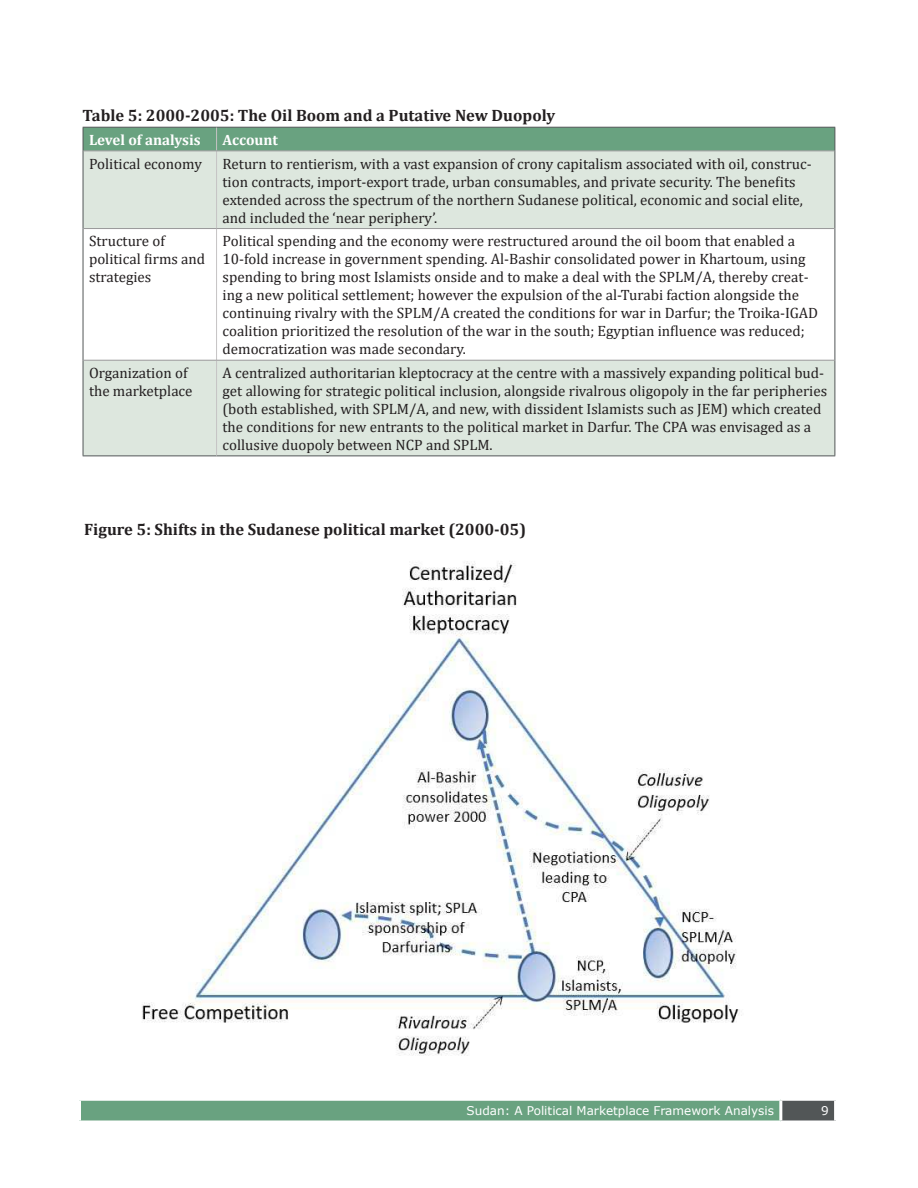
<style>
.page{position:relative;width:918px;height:1188px;background:#fff}
.page>*{position:absolute;margin:0;border:0;box-sizing:border-box;transform-origin:0 0}
.t1{font:700 16.5px "Cambria";color:#231f20}
.t2{font:15px/18px "Cambria";color:#231f20}
.t3{font:700 15px "Cambria";color:#fff}
.t4{font:12px "Verdana";color:#fff}
</style>
<div class="page">
<div style="left:80px;top:1099px;width:701px;height:23px;background:#69a280"></div>
<div style="left:781px;top:1099px;width:55px;height:23px;background:#525657"></div>
<hr style="left:781px;top:1098px;width:56px;height:3px;background:#fff">
<hr style="left:834px;top:1101px;width:3px;height:19px;background:#fff">
<hr style="left:781px;top:1120px;width:56px;height:3px;background:#fff">
<hr style="left:78px;top:1098px;width:703px;height:3px;background:#fff">
<hr style="left:78px;top:1101px;width:3px;height:19px;background:#fff">
<hr style="left:779px;top:1101px;width:3px;height:19px;background:#fff">
<hr style="left:78px;top:1120px;width:703px;height:3px;background:#fff">
<div style="left:84px;top:152px;width:751px;height:304px;background:#dde7de"></div>
<svg style="left:84px;top:229px;width:751px;height:131px"></svg>
<hr style="left:83px;top:151px;width:1px;height:78px;background:#525657">
<hr style="left:835px;top:151px;width:1px;height:78px;background:#525657">
<hr style="left:83px;top:229px;width:1px;height:131px;background:#525657">
<hr style="left:835px;top:229px;width:1px;height:131px;background:#525657">
<hr style="left:83px;top:360px;width:1px;height:96px;background:#525657">
<hr style="left:835px;top:360px;width:1px;height:96px;background:#525657">
<hr style="left:83px;top:456px;width:134px;height:1px;background:#525657">
<hr style="left:217px;top:456px;width:618px;height:1px;background:#525657">
<svg style="left:83px;top:127px;width:753px;height:24px;background:#6a9f80"></svg>
<hr style="left:216px;top:151px;width:1px;height:77px;background:#c5c3c4">
<hr style="left:216px;top:229px;width:1px;height:131px;background:#c5c3c4">
<hr style="left:216px;top:360px;width:1px;height:96px;background:#c5c3c4">
<hr style="left:83px;top:151px;width:134px;height:1px;background:#989899">
<hr style="left:217px;top:151px;width:618px;height:1px;background:#989899">
<hr style="left:83px;top:228px;width:134px;height:1px;background:#989899">
<hr style="left:217px;top:228px;width:618px;height:1px;background:#989899">
<hr style="left:83px;top:360px;width:134px;height:1px;background:#989899">
<hr style="left:217px;top:360px;width:618px;height:1px;background:#989899">
<img style="left:142px;top:561px;width:600px;height:495px">
<p class="t1" style="left:83px;top:109px;width:474px">Table 5: 2000-2005: The Oil Boom and a Putative New Duopoly</p>
<p class="t3" style="left:89px;top:134px;width:113px">Level of analysis</p>
<p class="t3" style="left:223px;top:134px;width:57px">Account</p>
<p class="t2" style="left:89px;top:156px;width:114px">Political economy</p>
<p class="t2" style="left:223px;top:154px;width:591px">Return to rentierism, with a vast expansion of crony capitalism associated with oil, construc&shy;tion contracts, import-export trade, urban consumables, and private security. The benefits extended across the spectrum of the northern Sudanese political, economic and social elite, and included the ‘near periphery’.</p>
<p class="t2" style="left:89px;top:233px;width:118px">Structure of political firms and strategies</p>
<p class="t2" style="left:223px;top:233px;width:597px">Political spending and the economy were restructured around the oil boom that enabled a 10-fold increase in government spending. Al-Bashir consolidated power in Khartoum, using spending to bring most Islamists onside and to make a deal with the SPLM/A, thereby creat&shy;ing a new political settlement; however the expulsion of the al-Turabi faction alongside the continuing rivalry with the SPLM/A created the conditions for war in Darfur; the Troika-IGAD coalition prioritized the resolution of the war in the south; Egyptian influence was reduced; democratization was made secondary.</p>
<p class="t2" style="left:89px;top:365px;width:105px">Organization of the marketplace</p>
<p class="t2" style="left:223px;top:365px;width:606px">A centralized authoritarian kleptocracy at the centre with a massively expanding political bud&shy;get allowing for strategic political inclusion, alongside rivalrous oligopoly in the far peripheries (both established, with SPLM/A, and new, with dissident Islamists such as JEM) which created the conditions for new entrants to the political market in Darfur. The CPA was envisaged as a collusive duopoly between NCP and SPLM.</p>
<p class="t1" style="left:84px;top:523px;width:443px">Figure 5: Shifts in the Sudanese political market (2000-05)</p>
<p class="t4" style="left:467px;top:1106px;width:309px">Sudan: A Political Marketplace Framework Analysis</p>
<p class="t4" style="left:821px;top:1106px;width:9px">9</p>
</div>
